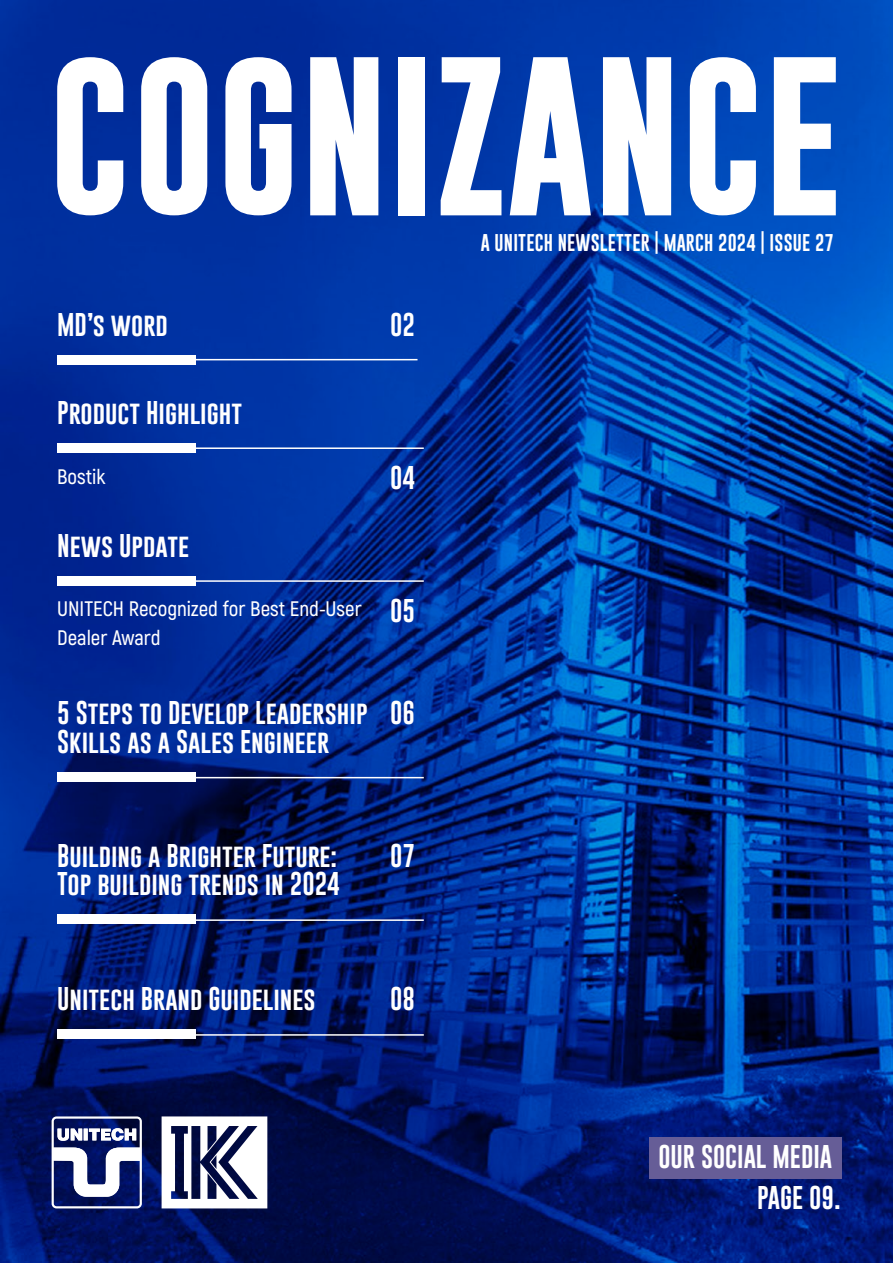
<style>
.page{position:relative;width:893px;height:1263px;background:#fff}
.page>*{position:absolute;margin:0;border:0;box-sizing:border-box;transform-origin:0 0}
.t1{font:24px/28.8px "Gobold";color:#fff}
.t2{font:600 21px/28.5px "Akrobat";color:#fff}
.t3{font:17.7px "Gobold";letter-spacing:.01em;color:#fff}
</style>
<div class="page">
<img style="left:0;top:0;width:893px;height:1263px">
<svg style="left:52px;top:1116px;width:90px;height:92px"></svg>
<div style="left:649px;top:1137px;width:192px;height:41px;background:#665d97"></div>
<svg style="left:57px;top:57px;width:66px;height:158px"></svg>
<svg style="left:141px;top:57px;width:66px;height:158px"></svg>
<svg style="left:225px;top:57px;width:67px;height:158px"></svg>
<svg style="left:310px;top:57px;width:68px;height:158px"></svg>
<div style="left:398px;top:57px;width:27px;height:158px;background:#fff"></div>
<svg style="left:441px;top:57px;width:60px;height:158px"></svg>
<svg style="left:510px;top:57px;width:81px;height:158px"></svg>
<svg style="left:603px;top:57px;width:68px;height:158px"></svg>
<svg style="left:690px;top:57px;width:66px;height:158px"></svg>
<svg style="left:774px;top:57px;width:62px;height:158px"></svg>
<div style="left:57px;top:355px;width:139px;height:9px;background:#fff"></div>
<hr style="left:75px;top:359px;width:342px;height:1px;background:#fff">
<svg style="left:162px;top:1116px;width:105px;height:92px"></svg>
<div style="left:57px;top:444px;width:139px;height:9px;background:#fff"></div>
<hr style="left:75px;top:447px;width:349px;height:2px;background:#fff">
<div style="left:57px;top:576px;width:139px;height:10px;background:#fff"></div>
<hr style="left:75px;top:580px;width:349px;height:2px;background:#fff">
<div style="left:57px;top:772px;width:139px;height:9px;background:#fff"></div>
<hr style="left:75px;top:777px;width:349px;height:1px;background:#fff">
<div style="left:57px;top:915px;width:139px;height:9px;background:#fff"></div>
<hr style="left:75px;top:919px;width:349px;height:2px;background:#fff">
<div style="left:57px;top:1029px;width:139px;height:10px;background:#fff"></div>
<hr style="left:75px;top:1034px;width:349px;height:2px;background:#fff">
<p class="t1" style="left:57px;top:310px;width:112px">MD’s word</p>
<p class="t1" style="left:390px;top:310px;width:26px">02</p>
<p class="t1" style="left:57px;top:398px;width:186px">Product Highlight</p>
<p class="t2" style="left:57px;top:462px;width:50px">Bostik</p>
<p class="t1" style="left:390px;top:463px;width:26px">04</p>
<p class="t1" style="left:57px;top:531px;width:133px">News Update</p>
<p class="t2" style="left:57px;top:595px;width:306px">UNITECH Recognized for Best End-User<br>Dealer Award</p>
<p class="t1" style="left:390px;top:596px;width:26px">05</p>
<p class="t1" style="left:57px;top:698px;width:312px">5 Steps to Develop Leadership<br>Skills as a Sales Engineer</p>
<p class="t1" style="left:390px;top:698px;width:26px">06</p>
<p class="t1" style="left:57px;top:841px;width:284px">Building a Brighter Future:<br>Top building trends in 2024</p>
<p class="t1" style="left:390px;top:841px;width:26px">07</p>
<p class="t1" style="left:57px;top:984px;width:260px">Unitech Brand Guidelines</p>
<p class="t1" style="left:390px;top:984px;width:26px">08</p>
<p class="t3" style="left:481px;top:231px;width:354px">A UNITECH NEWSLETTER | MARCH 2024 | ISSUE 27</p>
<p class="t1" style="left:757px;top:1136px;width:85px;line-height:41.2px;text-indent:-99px">OUR SOCIAL MEDIA<br>PAGE 09.</p>
</div>
